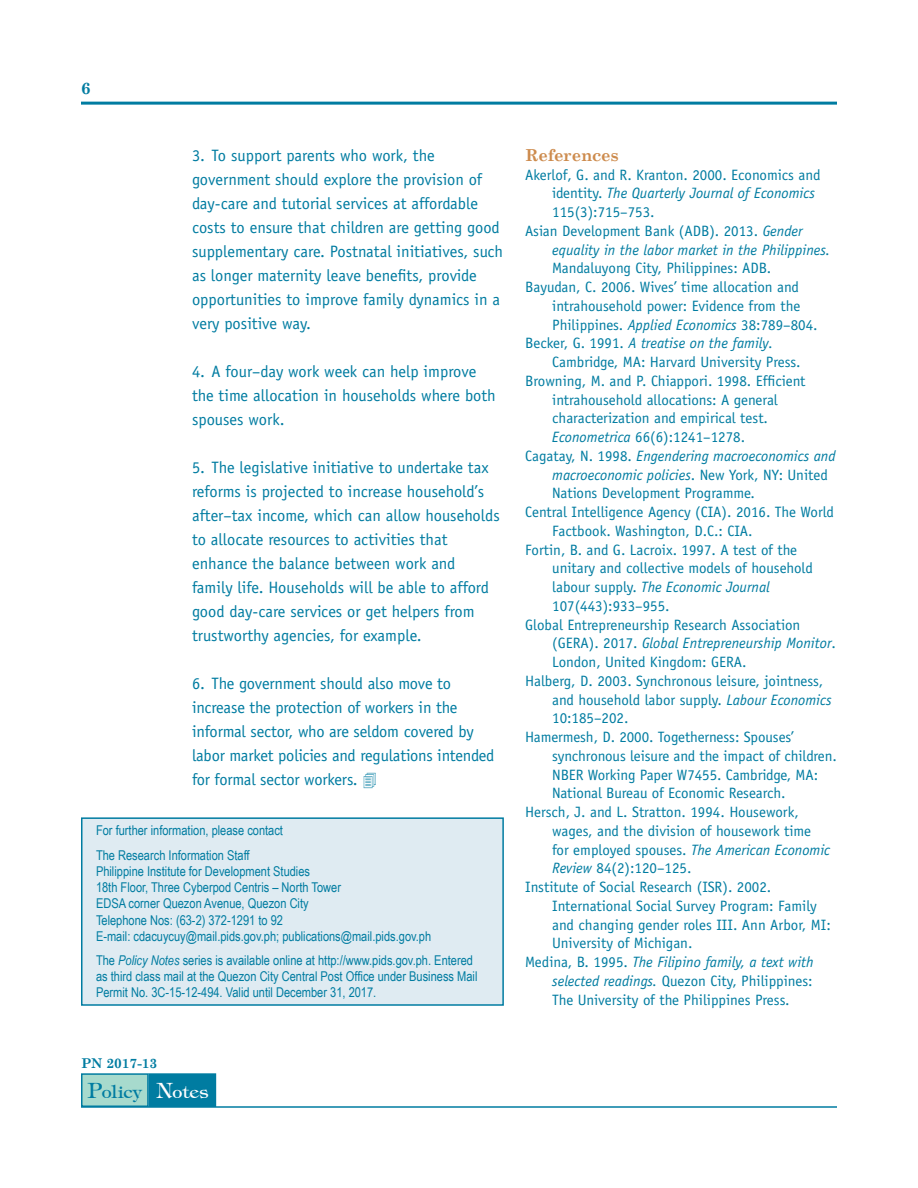
<style>
.page{position:relative;width:918px;height:1188px;background:#fff}
.page>*{position:absolute;margin:0;border:0;box-sizing:border-box;transform-origin:0 0}
.t1{font:18px "Timpani Plain";color:#007ca1}
.t2{font:16.5px/24px "Officina Sans";color:#007ca1}
.t3{font:700 16.5px "Century Schoolbook";letter-spacing:-.01em;color:#cd8b4d}
.t4{font:700 16.5px "Century Schoolbook";color:#007ca1}
.t5{font:15px "Officina Sans";color:#007ca1}
.t6{font:italic 15px "Officina Sans";color:#007ca1}
.t7{font:13.5px/16.2px "Arial Narrow";color:#007ca1}
.t8{font:700 13.5px "Century Schoolbook";color:#007ca1}
.s1{font-style:italic}
.s2{font-size:21px}
.s3{font-size:21px;color:#fff}
.s4{color:#fff}
.s5{font-style:normal}
</style>
<div class="page">
<hr style="left:81px;top:1106px;width:756px;height:2px;background:#007ca1">
<hr style="left:81px;top:102px;width:756px;height:3px;background:#007ca1">
<div style="left:82px;top:1074px;width:66px;height:32px;background:#a7dacd"></div>
<div style="left:81px;top:1073px;width:68px;height:34px;border:2px solid #007ca1"></div>
<div style="left:149px;top:1074px;width:66px;height:32px;background:#007ca1"></div>
<div style="left:148px;top:1073px;width:68px;height:34px;border:2px solid #007ca1"></div>
<div style="left:82px;top:818px;width:421px;height:187px;background:#dfebf2"></div>
<div style="left:81px;top:817px;width:423px;height:189px;border:2px solid #007ca1"></div>
<p class="t4" style="left:81px;top:77px;width:11px">6</p>
<p class="t2" style="left:192px;top:143px;width:313px">3. To support parents who work, the government should explore the provision of day-care and tutorial services at affordable costs to ensure that children are getting good supplementary care. Postnatal initiatives, such as longer maternity leave benefits, provide opportunities to improve family dynamics in a very positive way.</p>
<p class="t2" style="left:192px;top:359px;width:305px">4. A four–day work week can help improve the time allocation in households where both spouses work.</p>
<p class="t2" style="left:192px;top:455px;width:309px">5. The legislative initiative to undertake tax reforms is projected to increase household’s after–tax income, which can allow households to allocate resources to activities that enhance the balance between work and family life. Households will be able to afford good day-care services or get helpers from trustworthy agencies, for example.</p>
<p class="t2" style="left:192px;top:671px;width:304px">6. The government should also move to increase the protection of workers in the informal sector, who are seldom covered by labor market policies and regulations intended for formal sector workers. ✔</p>
<p class="t7" style="left:96px;top:818px;width:189px;line-height:24.3px">For further information, please contact<br>The Research Information Staff</p>
<p class="t7" style="left:96px;top:863px;width:337px">Philippine Institute for Development Studies<br>18th Floor, Three Cyberpod Centris – North Tower<br>EDSA corner Quezon Avenue, Quezon City<br>Telephone Nos: (63-2) 372-1291 to 92<br>E-mail: cdacuycuy@mail.pids.gov.ph; publications@mail.pids.gov.ph</p>
<p class="t7" style="left:96px;top:952px;width:383px">The <span class="s1">Policy Notes</span> series is available online at http://www.pids.gov.ph. Entered as third class mail at the Quezon City Central Post Office under Business Mail<br>Permit No. 3C-15-12-494. Valid until December 31, 2017.</p>
<p class="t8" style="left:81px;top:1055px;width:78px">PN 2017-13</p>
<p class="t1" style="left:88px;top:1081px;width:122px"><span class="s2">P</span>olicy <span class="s3">N</span><span class="s4">otes</span></p>
<p class="t3" style="left:525px;top:145px;width:95px">References</p>
<p class="t5" style="left:525px;top:166px;width:297px">Akerlof, G. and R. Kranton. 2000. Economics and</p>
<p class="t6" style="left:552px;top:185px;width:264px"><span class="s5">identity.</span> The Quarterly Journal of Economics</p>
<p class="t5" style="left:552px;top:203px;width:104px">115(3):715–753.</p>
<p class="t5" style="left:525px;top:222px;width:279px">Asian Development Bank (ADB). 2013. <span class="s1">Gender</span></p>
<p class="t6" style="left:552px;top:241px;width:280px">equality in the labor market in the Philippines.</p>
<p class="t5" style="left:552px;top:260px;width:220px">Mandaluyong City, Philippines: ADB.</p>
<p class="t5" style="left:525px;top:278px;width:275px">Bayudan, C. 2006. Wives’ time allocation and</p>
<p class="t5" style="left:552px;top:297px;width:250px">intrahousehold power: Evidence from the</p>
<p class="t5" style="left:552px;top:316px;width:267px">Philippines. <span class="s1">Applied Economics</span> 38:789–804.</p>
<p class="t6" style="left:525px;top:335px;width:250px"><span class="s5">Becker, G. 1991.</span> A treatise on the family.</p>
<p class="t5" style="left:552px;top:353px;width:250px">Cambridge, MA: Harvard University Press.</p>
<p class="t5" style="left:525px;top:372px;width:282px">Browning, M. and P. Chiappori. 1998. Efficient</p>
<p class="t5" style="left:552px;top:391px;width:227px">intrahousehold allocations: A general</p>
<p class="t5" style="left:552px;top:410px;width:217px">characterization and empirical test.</p>
<p class="t5" style="left:552px;top:428px;width:194px"><span class="s1">Econometrica</span> 66(6):1241–1278.</p>
<p class="t6" style="left:525px;top:447px;width:312px"><span class="s5">Cagatay, N. 1998.</span> Engendering macroeconomics and</p>
<p class="t6" style="left:552px;top:466px;width:277px">macroeconomic policies<span class="s5">. New York, NY: United</span></p>
<p class="t5" style="left:552px;top:485px;width:204px">Nations Development Programme.</p>
<p class="t5" style="left:525px;top:503px;width:310px">Central Intelligence Agency (CIA). 2016. The World</p>
<p class="t5" style="left:552px;top:522px;width:202px">Factbook. Washington, D.C.: CIA.</p>
<p class="t5" style="left:525px;top:541px;width:273px">Fortin, B. and G. Lacroix. 1997. A test of the</p>
<p class="t5" style="left:552px;top:560px;width:262px">unitary and collective models of household</p>
<p class="t6" style="left:552px;top:578px;width:219px"><span class="s5">labour supply.</span> The Economic Journal</p>
<p class="t5" style="left:552px;top:597px;width:119px">107(443):933–955.</p>
<p class="t5" style="left:525px;top:616px;width:277px">Global Entrepreneurship Research Association</p>
<p class="t6" style="left:552px;top:635px;width:285px"><span class="s5">(GERA). 2017.</span> Global Entrepreneurship Monitor<span class="s5">.</span></p>
<p class="t5" style="left:552px;top:653px;width:196px">London, United Kingdom: GERA.</p>
<p class="t5" style="left:525px;top:672px;width:300px">Halberg, D. 2003. Synchronous leisure, jointness,</p>
<p class="t5" style="left:552px;top:691px;width:281px">and household labor supply. <span class="s1">Labour Economics</span></p>
<p class="t5" style="left:552px;top:710px;width:78px">10:185–202.</p>
<p class="t5" style="left:525px;top:728px;width:270px">Hamermesh, D. 2000. Togetherness: Spouses’</p>
<p class="t5" style="left:552px;top:747px;width:286px">synchronous leisure and the impact of children.</p>
<p class="t5" style="left:552px;top:766px;width:268px">NBER Working Paper W7455. Cambridge, MA:</p>
<p class="t5" style="left:552px;top:785px;width:235px">National Bureau of Economic Research.</p>
<p class="t5" style="left:525px;top:803px;width:275px">Hersch, J. and L. Stratton. 1994. Housework,</p>
<p class="t5" style="left:552px;top:822px;width:260px">wages, and the division of housework time</p>
<p class="t5" style="left:552px;top:841px;width:279px">for employed spouses. <span class="s1">The American Economic</span></p>
<p class="t5" style="left:552px;top:860px;width:141px"><span class="s1">Review</span> 84(2):120–125.</p>
<p class="t5" style="left:525px;top:878px;width:248px">Institute of Social Research (ISR). 2002.</p>
<p class="t5" style="left:552px;top:897px;width:266px">International Social Survey Program: Family</p>
<p class="t5" style="left:552px;top:916px;width:280px">and changing gender roles III. Ann Arbor, MI:</p>
<p class="t5" style="left:552px;top:935px;width:142px">University of Michigan.</p>
<p class="t6" style="left:525px;top:953px;width:290px"><span class="s5">Medina, B. 1995.</span> The Filipino family, a text with</p>
<p class="t5" style="left:552px;top:972px;width:262px"><span class="s1">selected readings.</span> Quezon City, Philippines:</p>
<p class="t5" style="left:552px;top:991px;width:239px">The University of the Philippines Press.</p>
</div>
